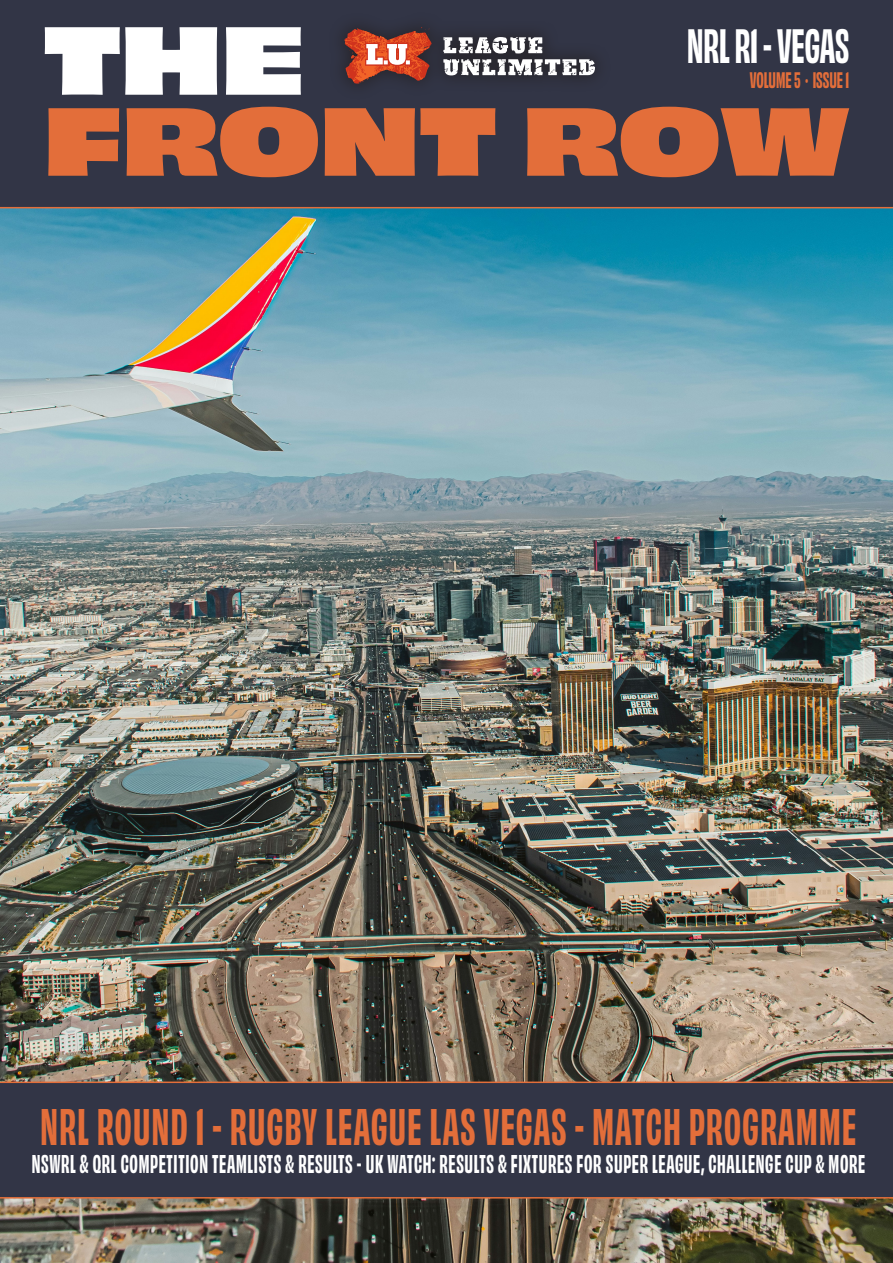
<style>
.page{position:relative;width:893px;height:1263px;background:#fff}
.page>*{position:absolute;margin:0;border:0;box-sizing:border-box;transform-origin:0 0}
.t1{font:90px "Obviously Wide Blck";color:#e36e3a}
.t2{font:90px "Obviously Wide Blck";color:#fff}
.t3{font:700 condensed 48px "Obviously";letter-spacing:.03em;color:#e36e3a}
.t4{font:700 condensed 45px "Obviously";letter-spacing:-.005em;color:#fff}
.t5{font:700 condensed 24px "Obviously";letter-spacing:.03em;color:#fff}
.t6{font:700 condensed 21px "Obviously";color:#e36e3a}
</style>
<div class="page">
<img style="left:0;top:208px;width:893px;height:1055px">
<div style="left:0;top:0;width:893px;height:208px;background:#323546"></div>
<div style="left:328px;top:11px;width:284px;height:90px;background:#231f20;opacity:.75"></div>
<svg style="left:344px;top:27px;width:88px;height:57px;background:#a35242"></svg>
<svg style="left:443px;top:37px;width:99px;height:16px"></svg>
<svg style="left:443px;top:59px;width:152px;height:16px"></svg>
<div style="left:0;top:1081px;width:893px;height:117px;background:#323546"></div>
<p class="t2" style="left:44px;top:-16px;width:262px">THE</p>
<p class="t1" style="left:44px;top:65px;width:807px">FRONT ROW</p>
<p class="t4" style="left:687px;top:14px;width:163px">NRL R1 - VEGAS</p>
<p class="t6" style="left:750px;top:65px;width:101px">VOLUME 5 · ISSUE 1</p>
<p class="t3" style="left:41px;top:1092px;width:817px">NRL ROUND 1 - RUGBY LEAGUE LAS VEGAS - MATCH PROGRAMME</p>
<p class="t5" style="left:32px;top:1147px;width:835px">NSWRL &amp; QRL COMPETITION TEAMLISTS &amp; RESULTS - UK WATCH: RESULTS &amp; FIXTURES FOR SUPER LEAGUE, CHALLENGE CUP &amp; MORE</p>
</div>
